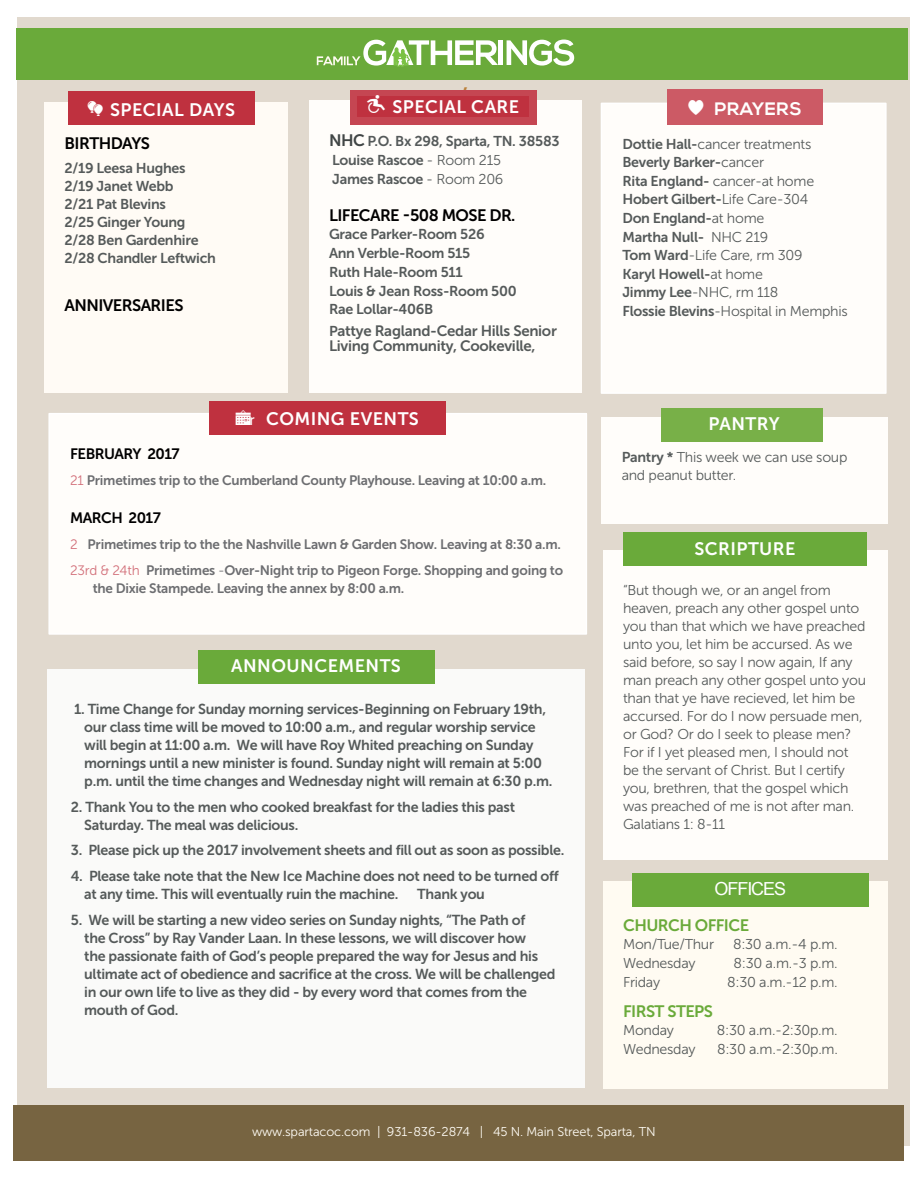
<style>
.page{position:relative;width:918px;height:1188px;background:#fff}
.page>*{position:absolute;margin:0;border:0;box-sizing:border-box;transform-origin:0 0}
.t1{font:21px "Museo Sans 700";color:#bb813b}
.t2{font:18px "Museo Sans 700";letter-spacing:.025em;color:#fff}
.t3{font:700 18px "Nexa";letter-spacing:.04em;color:#fff}
.t4{font:18px "Arial";letter-spacing:-.06em;color:#fff}
.t5{font:16.5px "Museo Sans 700";letter-spacing:-.035em;color:#000}
.t6{font:16.5px "Museo Sans 700";letter-spacing:-.035em;color:#6aaa3a}
.t7{font:15px/15px "Museo Sans 700";letter-spacing:-.02em;color:#555a5a}
.t8{font:15px "Museo Sans 700";letter-spacing:-.035em;color:#000}
.t9{font:14.4px/18px "Museo Sans 700";letter-spacing:-.02em;color:#555a5a}
.t10{font:14.25px/18px "Museo Sans 300";letter-spacing:-.02em;color:#555a5a}
.t11{font:14.25px/18.8px "Museo Sans 700";letter-spacing:-.02em;color:#555a5a}
.t12{font:13.65px/25.8px "Museo Sans 700";letter-spacing:-.02em;color:#6d6e71}
.t13{font:12.75px "Museo Sans 300";letter-spacing:-.01em;color:#fffcf5}
.s1{font-size:16.5px;color:#404545}
.s2{font-family:"Museo Sans 300"}
.s3{font-size:14.25px}
.s4{font-family:"Museo Sans 300";color:#d26f79}
.s5{font-family:"Museo Sans 700"}
</style>
<div class="page">
<div style="left:17px;top:17px;width:893px;height:1129px;background:#e1d9ce"></div>
<div style="left:601px;top:103px;width:285px;height:290px;background:#fffdfa"></div>
<div style="left:601px;top:103px;width:286px;height:291px;border:2px solid #fff"></div>
<div style="left:309px;top:100px;width:272px;height:293px;background:#fffdfa"></div>
<div style="left:601px;top:418px;width:287px;height:106px;background:#fffdfa"></div>
<div style="left:44px;top:103px;width:244px;height:290px;background:#fffbf5"></div>
<div style="left:16px;top:28px;width:892px;height:52px;background:#6aaa3a"></div>
<div style="left:667px;top:90px;width:156px;height:35px;background:#cc5a65"></div>
<div style="left:350px;top:90px;width:187px;height:35px;background:#c54652"></div>
<div style="left:661px;top:409px;width:162px;height:33px;background:#78b048"></div>
<div style="left:68px;top:91px;width:187px;height:34px;background:#bf313f"></div>
<div style="left:14px;top:1106px;width:890px;height:55px;background:#776441"></div>
<div style="left:603px;top:881px;width:285px;height:207px;background:#fffbf2"></div>
<div style="left:632px;top:873px;width:236px;height:33px;background:#6aaa3a"></div>
<div style="left:357px;top:96px;width:172px;height:21px;background:#bf313f"></div>
<div style="left:48px;top:669px;width:537px;height:419px;background:#fafaf9"></div>
<div style="left:49px;top:414px;width:537px;height:220px;background:#fffdfa"></div>
<div style="left:48px;top:413px;width:539px;height:222px;border:2px solid #fff"></div>
<div style="left:209px;top:401px;width:237px;height:33px;background:#bf313f"></div>
<div style="left:198px;top:650px;width:236px;height:33px;background:#6aaa3a"></div>
<div style="left:603px;top:550px;width:285px;height:310px;background:#fffdfa"></div>
<div style="left:623px;top:532px;width:244px;height:34px;background:#6aaa3a"></div>
<div style="left:498px;top:40px;width:5px;height:25px;background:#fff"></div>
<svg style="left:507px;top:40px;width:67px;height:26px"></svg>
<svg style="left:317px;top:40px;width:181px;height:26px"></svg>
<p class="t2" style="left:88px;top:99px;width:149px">●●□□■▲ SPECIAL DAYS</p>
<p class="t5" style="left:65px;top:134px;width:21px">Birthdays</p>
<p class="t11" style="left:65px;top:160px;width:153px;line-height:18px">2/19 Leesa Hughes<br>2/19 Janet Webb<br>2/21 Pat Blevins<br>2/25 Ginger Young<br>2/28 Ben Gardenhire<br>2/28 Chandler Leftwich</p>
<p class="t5" style="left:65px;top:297px;width:11px">anniversaries</p>
<h1 class="t1" style="left:463px;top:71px;width:7px">,</h1>
<p class="t2" style="left:367px;top:96px;width:47px">● Special</p>
<p class="t2" style="left:471px;top:96px;width:37px">cAre</p>
<p class="t11" style="left:329px;top:132px;width:232px"><span class="s1">n HC</span> P.O. Bx 298, Sparta, TN. 38583<br>Louise Rascoe <span class="s2">- Room 215<br></span>James Rascoe <span class="s2">- Room 206</span></p>
<p class="t5" style="left:329px;top:206px;width:138px">LIFECARE -508 Mose</p>
<p class="t5" style="left:489px;top:206px;width:28px">dr .</p>
<p class="t11" style="left:329px;top:225px;width:189px">Grace Parker-Room 526<br>Ann Verble-Room 515<br>Ruth Hale-Room 511<br>Louis &amp; Jean Ross-Room 500<br>Rae Lollar-406B</p>
<p class="t7" style="left:329px;top:324px;width:229px"><span class="s3">P</span>attye Ragland-Cedar Hills Senior<br>Living Community, Cookeville,</p>
<p class="t2" style="left:236px;top:409px;width:45px">●■ coming</p>
<p class="t2" style="left:350px;top:409px;width:13px">events</p>
<p class="t8" style="left:70px;top:446px;width:18px">February</p>
<p class="t8" style="left:147px;top:446px;width:34px">2017</p>
<p class="t12" style="left:70px;top:468px;width:478px"><span class="s4">21</span> Primetimes trip to the Cumberland County Playhouse. Leaving at 10:00 a.m.</p>
<p class="t8" style="left:70px;top:510px;width:24px">March</p>
<p class="t8" style="left:129px;top:510px;width:34px">2017</p>
<p class="t12" style="left:70px;top:531px;width:495px"><span class="s4">2</span> Primetimes trip to the the Nashville Lawn &amp; Garden Show. Leaving at 8:30 a.m.<br><span class="s4">23rd &amp; 24th</span> Primetimes <span class="s2">-</span>Over-Night trip to Pigeon Forge. Shopping and going to</p>
<p class="t12" style="left:93px;top:575px;width:313px">the Dixie Stampede. Leaving the annex by 8:00 a.m.</p>
<p class="t2" style="left:231px;top:656px;width:171px">ANNOUNCEMENTS</p>
<p class="t9" style="left:84px;top:700px;width:470px;text-indent:-10px">1. Time Change for Sunday morning services-Beginning on February 19th, our class time will be moved to 10:00 a.m., and regular worship service will begin at 11:00 a.m. We will have Roy Whited preaching on Sunday mornings until a new minister is found. Sunday night will remain at 5:00 p.m. until the time changes and Wednesday night will remain at 6:30 p.m.</p>
<p class="t9" style="left:84px;top:798px;width:432px;text-indent:-13px">2. Thank You to the men who cooked breakfast for the ladies this past<br>Saturday. The meal was delicious.</p>
<p class="t9" style="left:71px;top:841px;width:495px">3. Please pick up the 2017 involvement sheets and fill out as soon as possible.</p>
<p class="t9" style="left:84px;top:867px;width:476px;text-indent:-13px">4. Please take note that the New Ice Machine does not need to be turned off at any time. This will eventually ruin the machine.</p>
<p class="t9" style="left:417px;top:885px;width:69px">Thank you</p>
<p class="t9" style="left:84px;top:911px;width:473px;text-indent:-13px">5. We will be starting a new video series on Sunday nights, “The Path of<br>the Cross” by Ray Vander Laan. In these lessons, we will discover how<br>the passionate faith of God’s people prepared the way for Jesus and his ultimate act of obedience and sacrifice at the cross. We will be challenged in our own life to live as they did - by every word that comes from the mouth of God.</p>
<p class="t3" style="left:689px;top:98px;width:112px">▼ PRAYERS</p>
<p class="t10" style="left:622px;top:135px;width:190px"><span class="s5">Dottie Hall-</span>cancer treatments</p>
<p class="t11" style="left:622px;top:153px;width:143px">Beverly Barker-<span class="s2">cancer</span></p>
<p class="t10" style="left:622px;top:172px;width:193px"><span class="s5">Rita England-</span> cancer-at home</p>
<p class="t11" style="left:622px;top:190px;width:187px">Hobert Gilbert-<span class="s2">Life Care-304<br></span>Don England-<span class="s2">at home<br></span>Martha Null- <span class="s2">NHC 219</span></p>
<p class="t10" style="left:622px;top:246px;width:182px"><span class="s5">Tom Ward</span>-Life Care, rm 309</p>
<p class="t11" style="left:622px;top:264px;width:142px">Karyl Howell-<span class="s2">at home</span></p>
<p class="t10" style="left:622px;top:283px;width:227px;line-height:18.6px"><span class="s5">Jimmy Lee</span>-NHC, rm 118<br><span class="s5">Flossie Blevins</span>-Hospital in Memphis</p>
<p class="t2" style="left:708px;top:414px;width:25px">Pantry</p>
<p class="t10" style="left:622px;top:448px;width:227px"><span class="s5">Pantry *</span> This week we can use soup and peanut butter.</p>
<p class="t2" style="left:694px;top:539px;width:23px">Scripture</p>
<p class="t10" style="left:623px;top:581px;width:244px">“But though we, or an angel from heaven, preach any other gospel unto you than that which we have preached unto you, let him be accursed. As we said before, so say I now again, If any man preach any other gospel unto you than that ye have recieved, let him be accursed. For do I now persuade men, or God? Or do I seek to please men?<br>For if I yet pleased men, I should not be the servant of Christ. But I certify you, brethren, that the gospel which was preached of me is not after man.<br>Galatians 1: 8-11</p>
<p class="t4" style="left:715px;top:877px;width:73px">OFFICES</p>
<p class="t6" style="left:623px;top:916px;width:24px">Church</p>
<p class="t6" style="left:695px;top:916px;width:10px">office</p>
<p class="t10" style="left:623px;top:936px;width:92px">Mon/Tue/Thur</p>
<p class="t10" style="left:733px;top:936px;width:106px">8:30 a.m.-4 p.m.</p>
<p class="t10" style="left:623px;top:954px;width:74px">Wednesday</p>
<p class="t10" style="left:734px;top:954px;width:106px">8:30 a.m.-3 p.m.</p>
<p class="t10" style="left:623px;top:973px;width:39px">Friday</p>
<p class="t10" style="left:727px;top:973px;width:112px">8:30 a.m.-12 p.m.</p>
<p class="t6" style="left:623px;top:1002px;width:91px">f IRST sTEPS</p>
<p class="t10" style="left:623px;top:1021px;width:52px">Monday</p>
<p class="t10" style="left:717px;top:1021px;width:122px">8:30 a.m.-2:30p.m.</p>
<p class="t10" style="left:623px;top:1040px;width:74px">Wednesday</p>
<p class="t10" style="left:717px;top:1040px;width:122px">8:30 a.m.-2:30p.m.</p>
<p class="t13" style="left:252px;top:1125px;width:405px">www.spartacoc.com | 931-836-2874 | 45 N. Main Street, Sparta, TN</p>
</div>
